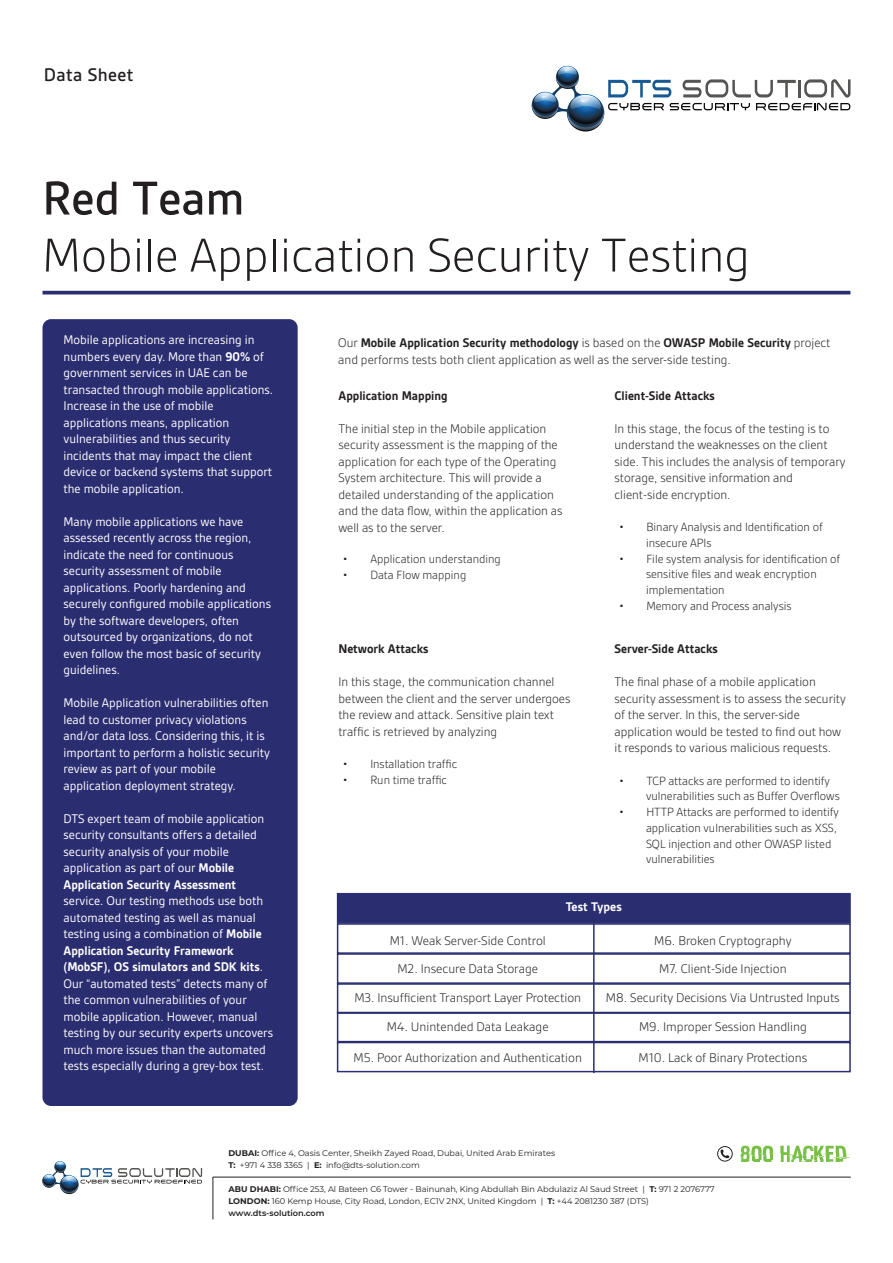
<style>
.page{position:relative;width:893px;height:1263px;background:#fff}
.page>*{position:absolute;margin:0;border:0;box-sizing:border-box;transform-origin:0 0}
.t1{font:300 51px "Gesta";color:#231f20}
.t2{font:500 51px "Gesta";color:#231f20}
.t3{font:500 19.65px "Gesta";letter-spacing:.02em;color:#231f20}
.t4{font:13.5px/16.5px "Gesta";color:#fff}
.t5{font:300 13.5px/16.5px "Gesta";color:#231f20}
.t6{font:700 13.5px "Gesta";color:#231f20}
.t7{font:700 13.5px "Gesta";color:#fff}
.t8{font:300 12.75px/15.8px "Gesta";color:#231f20}
.t9{font:8.25px/12px "Montserrat";color:#231f20}
.s1{font-weight:700}
.s2{font-weight:600}
</style>
<div class="page">
<hr style="left:213px;top:1177px;width:638px;height:1px;background:#231f20">
<svg style="left:717px;top:1146px;width:16px;height:15px"></svg>
<svg style="left:741px;top:1146px;width:109px;height:16px"></svg>
<svg style="left:42px;top:1161px;width:160px;height:32px"></svg>
<hr style="left:213px;top:1177px;width:1px;height:42px;background:#231f20">
<hr style="left:43px;top:291px;width:807px;height:3px;background:#2b2d71">
<svg style="left:532px;top:65px;width:318px;height:66px"></svg>
<div style="left:43px;top:319px;width:255px;height:787px;background:#2b2d71;border-radius:9px"></div>
<div style="left:337px;top:893px;width:514px;height:30px;background:#2b2d71"></div>
<div style="left:337px;top:923px;width:514px;height:31px;border:2px solid #2b2d71"></div>
<div style="left:337px;top:953px;width:514px;height:31px;border:2px solid #2b2d71"></div>
<div style="left:337px;top:983px;width:514px;height:31px;border:2px solid #2b2d71"></div>
<div style="left:337px;top:1012px;width:514px;height:30px;border:2px solid #2b2d71"></div>
<div style="left:337px;top:1042px;width:514px;height:30px;border:2px solid #2b2d71"></div>
<hr style="left:593px;top:894px;width:2px;height:179px;background:#2b2d71">
<h2 class="t3" style="left:44px;top:63px;width:91px">Data Sheet</h2>
<h1 class="t2" style="left:42px;top:169px;width:204px">Red Team</h1>
<h1 class="t1" style="left:42px;top:226px;width:709px">Mobile Application Security Testing</h1>
<p class="t4" style="left:64px;top:332px;width:211px">Mobile applications are increasing in numbers every day. More than <span class="s1">90%</span> of government services in UAE can be transacted through mobile applications.<br>Increase in the use of mobile applications means, application vulnerabilities and thus security incidents that may impact the client device or backend systems that support the mobile application.</p>
<p class="t4" style="left:64px;top:513px;width:209px">Many mobile applications we have assessed recently across the region, indicate the need for continuous security assessment of mobile applications. Poorly hardening and securely configured mobile applications by the software developers, often outsourced by organizations, do not even follow the most basic of security guidelines.</p>
<p class="t4" style="left:64px;top:695px;width:208px">Mobile Application vulnerabilities often lead to customer privacy violations and/or data loss. Considering this, it is important to perform a holistic security review as part of your mobile application deployment strategy.</p>
<p class="t4" style="left:64px;top:810px;width:202px">DTS expert team of mobile application security consultants offers a detailed security analysis of your mobile application as part of our <span class="s1">Mobile Application Security Assessment</span></p>
<p class="t4" style="left:64px;top:892px;width:211px">service. Our testing methods use both automated testing as well as manual testing using a combination of <span class="s1">Mobile Application Security Framework (MobSF), OS simulators and SDK kits</span>.<br>Our “automated tests” detects many of the common vulnerabilities of your mobile application. However, manual testing by our security experts uncovers much more issues than the automated tests especially during a grey-box test.</p>
<p class="t5" style="left:338px;top:335px;width:494px">Our <span class="s1">Mobile Application Security methodology</span> is based on the <span class="s1">OWASP Mobile Security</span> project and performs tests both client application as well as the server-side testing.</p>
<p class="t6" style="left:338px;top:388px;width:111px">Application Mapping</p>
<p class="t5" style="left:338px;top:420px;width:226px">The initial step in the Mobile application security assessment is the mapping of the application for each type of the Operating System architecture. This will provide a detailed understanding of the application and the data flow, within the application as well as to the server.</p>
<p class="t8" style="left:343px;top:551px;width:159px">• Application understanding</p>
<p class="t8" style="left:343px;top:567px;width:125px">• Data Flow mapping</p>
<p class="t6" style="left:338px;top:641px;width:92px">Network Attacks</p>
<p class="t5" style="left:338px;top:673px;width:233px">In this stage, the communication channel between the client and the server undergoes the review and attack. Sensitive plain text traffic is retrieved by analyzing</p>
<p class="t8" style="left:343px;top:756px;width:116px">• Installation traffic</p>
<p class="t8" style="left:343px;top:772px;width:106px">• Run time traffic</p>
<p class="t6" style="left:614px;top:388px;width:102px">Client-Side Attacks</p>
<p class="t5" style="left:614px;top:420px;width:233px">In this stage, the focus of the testing is to understand the weaknesses on the client side. This includes the analysis of temporary storage, sensitive information and client-side encryption.</p>
<p class="t8" style="left:646px;top:519px;width:178px;text-indent:-27px">• Binary Analysis and Identification of insecure APIs</p>
<p class="t8" style="left:646px;top:550px;width:196px;text-indent:-27px">• File system analysis for identification of sensitive files and weak encryption implementation</p>
<p class="t8" style="left:619px;top:598px;width:174px">• Memory and Process analysis</p>
<p class="t6" style="left:614px;top:641px;width:105px">Server-Side Attacks</p>
<p class="t5" style="left:614px;top:674px;width:233px">The final phase of a mobile application security assessment is to assess the security of the server. In this, the server-side application would be tested to find out how it responds to various malicious requests.</p>
<p class="t8" style="left:646px;top:772px;width:195px;text-indent:-27px">• TCP attacks are performed to identify vulnerabilities such as Buffer Overflows</p>
<p class="t8" style="left:646px;top:804px;width:194px;text-indent:-27px">• HTTP Attacks are performed to identify application vulnerabilities such as XSS, SQL injection and other OWASP listed vulnerabilities</p>
<p class="t7" style="left:566px;top:899px;width:57px">Test Types</p>
<p class="t5" style="left:354px;top:926px;width:228px;line-height:28.8px;text-align:center">M1. Weak Server-Side Control<br>M2. Insecure Data Storage<br>M3. Insufficient Transport Layer Protection<br>M4. Unintended Data Leakage</p>
<p class="t5" style="left:354px;top:1049px;width:230px">M5. Poor Authorization and Authentication</p>
<p class="t5" style="left:606px;top:926px;width:235px;line-height:28.8px;text-align:center">M6. Broken Cryptography<br>M7. Client-Side Injection<br>M8. Security Decisions Via Untrusted Inputs<br>M9. Improper Session Handling</p>
<p class="t5" style="left:638px;top:1049px;width:170px">M10. Lack of Binary Protections</p>
<p class="t9" style="left:228px;top:1147px;width:328px"><span class="s1">DUBAI:</span> Office 4, Oasis Center, Sheikh Zayed Road, Dubai, United Arab Emirates<br><span class="s1">T:</span> +971 4 338 3365 | <span class="s1">E:</span> info@dts-solution.com</p>
<p class="t9" style="left:228px;top:1183px;width:488px"><span class="s1">ABU DHABI:</span> Office 253, Al Bateen C6 Tower - Bainunah, King Abdullah Bin Abdulaziz Al Saud Street | <span class="s1">T:</span> 971 2 2076777<br><span class="s1">LONDON:</span> 160 Kemp House, City Road, London, EC1V 2NX, United Kingdom | <span class="s1">T:</span> +44 2081230 387 (DTS) <span class="s2">www.dts-solution.com</span></p>
</div>
